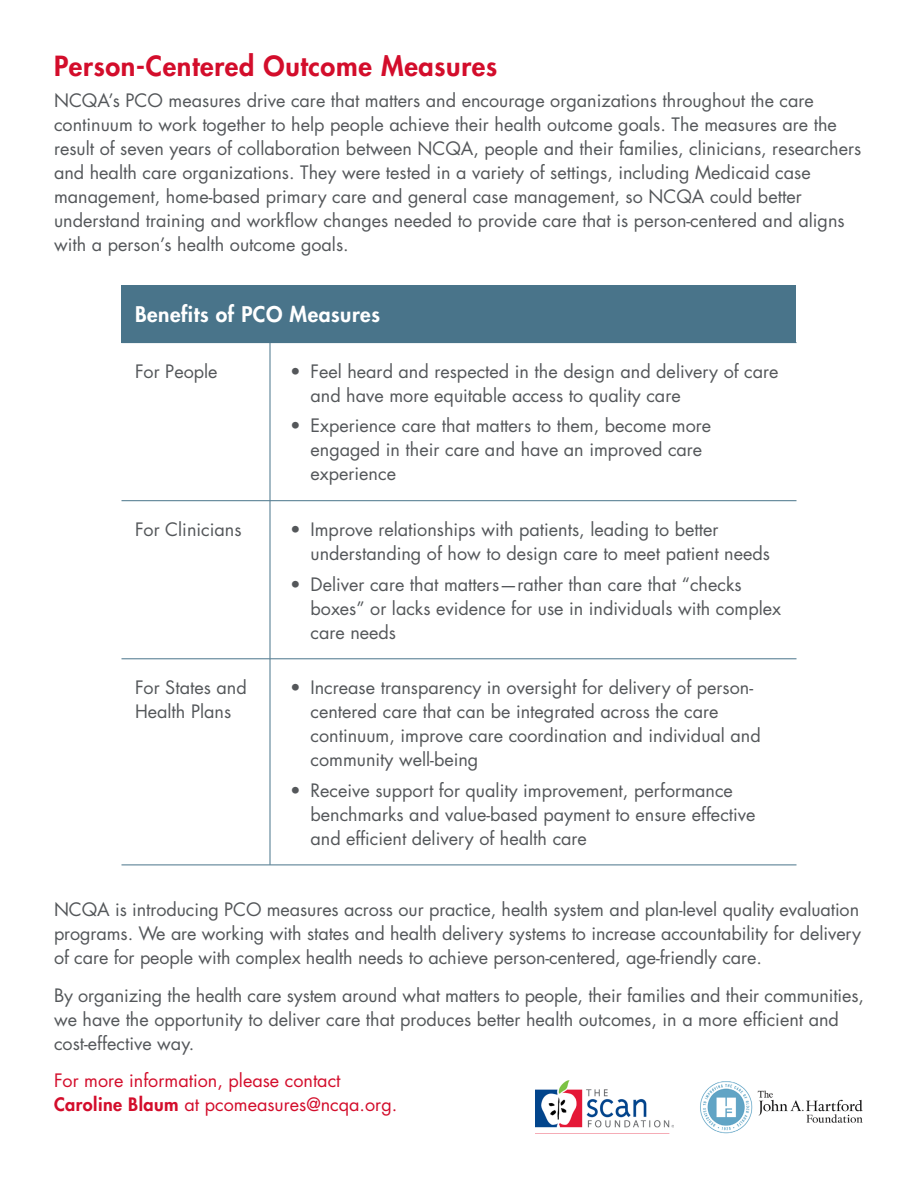
<style>
.page{position:relative;width:918px;height:1188px;background:#fff}
.page>*{position:absolute;margin:0;border:0;box-sizing:border-box;transform-origin:0 0}
.t1{font:800 27px "Futura Std";letter-spacing:.025em;color:#d30d2b}
.Body{font:800 21px "Futura Std";letter-spacing:.025em;color:#fff}
.Body-2{font:18px/24px "Futura Std";color:#54575a}
.Body-3{font:18px/24px "Futura Std";color:#d30d2b}
.s1{font-weight:800}
</style>
<div class="page">
<div style="left:122px;top:285px;width:674px;height:58px;background:#49748a"></div>
<hr style="left:270px;top:343px;width:1px;height:158px;background:#49748a">
<hr style="left:122px;top:500px;width:148px;height:1px;background:#49748a">
<hr style="left:270px;top:500px;width:526px;height:1px;background:#49748a">
<hr style="left:270px;top:501px;width:1px;height:158px;background:#49748a">
<hr style="left:122px;top:659px;width:148px;height:1px;background:#49748a">
<hr style="left:270px;top:659px;width:526px;height:1px;background:#49748a">
<hr style="left:270px;top:659px;width:1px;height:206px;background:#49748a">
<hr style="left:122px;top:865px;width:148px;height:1px;background:#49748a">
<hr style="left:270px;top:865px;width:526px;height:1px;background:#49748a">
<img style="left:700px;top:1081px;width:163px;height:53px">
<img style="left:536px;top:1080px;width:137px;height:54px">
<h2 class="t1" style="left:54px;top:49px;width:445px">Person-Centered Outcome Measures</h2>
<p class="Body-2" style="left:54px;top:89px;width:809px">NCQA’s PCO measures drive care that matters and encourage organizations throughout the care continuum to work together to help people achieve their health outcome goals. The measures are the result of seven years of collaboration between NCQA, people and their families, clinicians, researchers and health care organizations. They were tested in a variety of settings, including Medicaid case management, home-based primary care and general case management, so NCQA could better understand training and workflow changes needed to provide care that is person-centered and aligns with a person’s health outcome goals.</p>
<p class="Body" style="left:135px;top:301px;width:246px">Benefits of PCO Measures</p>
<p class="Body-2" style="left:135px;top:359px;width:84px">For People</p>
<p class="Body-2" style="left:310px;top:359px;width:470px;text-indent:-20px">• Feel heard and respected in the design and delivery of care and have more equitable access to quality care</p>
<p class="Body-2" style="left:310px;top:414px;width:402px;text-indent:-20px">• Experience care that matters to them, become more engaged in their care and have an improved care experience</p>
<p class="Body-2" style="left:135px;top:517px;width:108px">For Clinicians</p>
<p class="Body-2" style="left:310px;top:517px;width:461px;text-indent:-20px">• Improve relationships with patients, leading to better understanding of how to design care to meet patient needs</p>
<p class="Body-2" style="left:310px;top:572px;width:472px;text-indent:-20px">• Deliver care that matters—rather than care that “checks boxes” or lacks evidence for use in individuals with complex care needs</p>
<p class="Body-2" style="left:135px;top:675px;width:113px">For States and<br>Health Plans</p>
<p class="Body-2" style="left:310px;top:675px;width:452px;text-indent:-20px">• Increase transparency in oversight for delivery of person&shy;centered care that can be integrated across the care continuum, improve care coordination and individual and community well-being</p>
<p class="Body-2" style="left:310px;top:778px;width:447px;text-indent:-20px">• Receive support for quality improvement, performance benchmarks and value-based payment to ensure effective and efficient delivery of health care</p>
<p class="Body-2" style="left:54px;top:898px;width:809px;text-align:justify">NCQA is introducing PCO measures across our practice, health system and plan-level quality evaluation programs. We are working with states and health delivery systems to increase accountability for delivery of care for people with complex health needs to achieve person-centered, age-friendly care.</p>
<p class="Body-2" style="left:54px;top:983px;width:812px">By organizing the health care system around what matters to people, their families and their communities, we have the opportunity to deliver care that produces better health outcomes, in a more efficient and cost-effective way.</p>
<p class="Body-3" style="left:54px;top:1069px;width:345px">For more information, please contact<br><span class="s1">Caroline Blaum</span> at pcomeasures@ncqa.org.</p>
</div>
